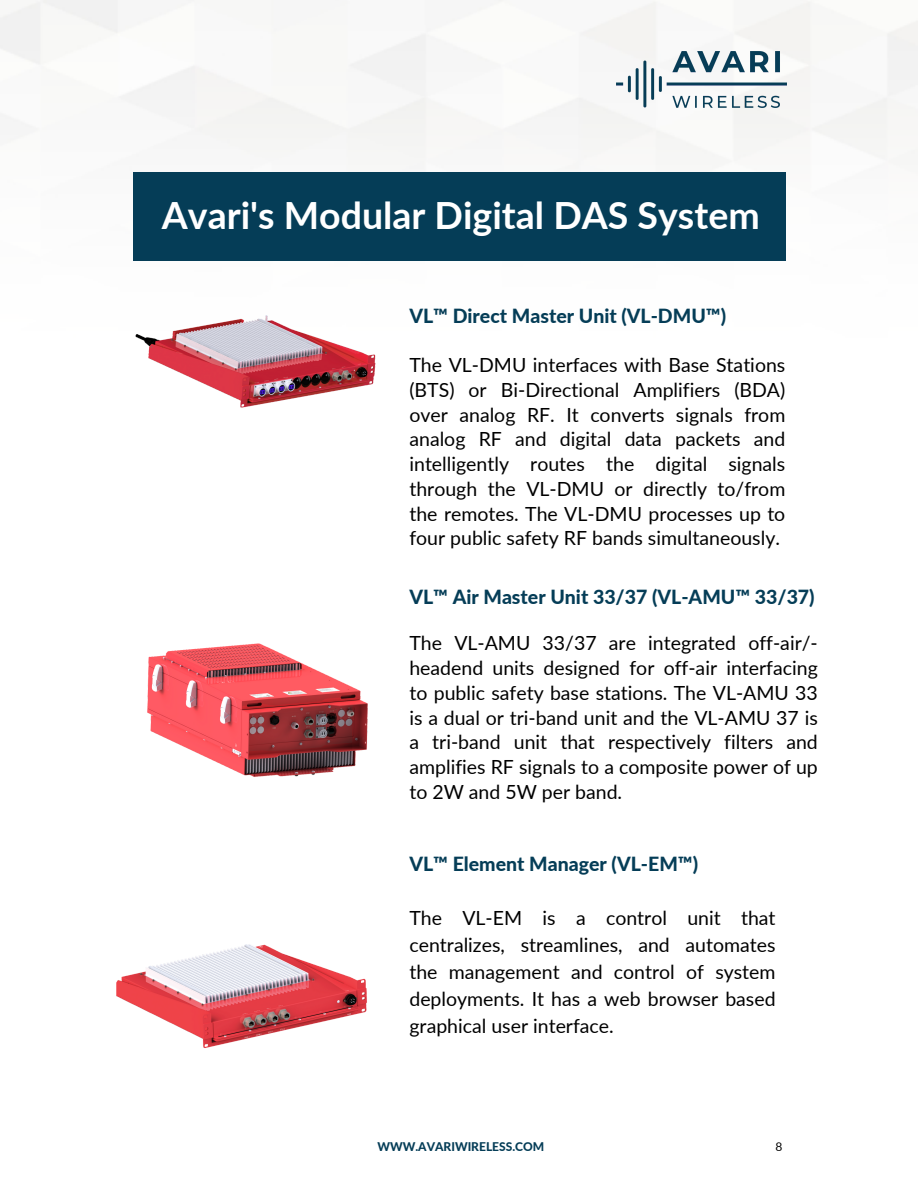
<style>
.page{position:relative;width:918px;height:1188px;background:#fff}
.page>*{position:absolute;margin:0;border:0;box-sizing:border-box;transform-origin:0 0}
.t1{font:700 37.5px "Lato";color:#fff}
.t2{font:19.5px/24.8px "Lato";color:#000;text-align:justify}
.t3{font:800 19.5px "Lato";color:#053d57}
.t4{font:800 12px "Lato";color:#053d57}
.t5{font:12px "Lato";color:#000}
</style>
<div class="page">
<img style="left:0;top:0;width:918px;height:261px">
<img style="left:617px;top:52px;width:169px;height:56px">
<img style="left:147px;top:643px;width:221px;height:134px">
<img style="left:116px;top:944px;width:251px;height:104px">
<img style="left:135px;top:315px;width:241px;height:93px">
<div style="left:134px;top:172px;width:652px;height:88px;background:#053d57"></div>
<p class="t1" style="left:162px;top:192px;width:599px">Avari's Modular Digital DAS System</p>
<p class="t3" style="left:409px;top:303px;width:318px">VL™ Direct Master Unit (VL-DMU™)</p>
<p class="t2" style="left:409px;top:352px;width:377px">The VL-DMU interfaces with Base Stations (BTS) or Bi-Directional Amplifiers (BDA) over analog RF. It converts signals from analog RF and digital data packets and intelligently routes the digital signals through the VL-DMU or directly to/from the remotes. The VL-DMU processes up to four public safety RF bands simultaneously.</p>
<p class="t3" style="left:409px;top:585px;width:407px">VL™ Air Master Unit 33/37 (VL-AMU™ 33/37)</p>
<p class="t2" style="left:409px;top:631px;width:410px">The VL-AMU 33/37 are integrated off-air/- headend units designed for off-air interfacing to public safety base stations. The VL-AMU 33 is a dual or tri-band unit and the VL-AMU 37 is a tri-band unit that respectively filters and amplifies RF signals to a composite power of up to 2W and 5W per band.</p>
<p class="t3" style="left:409px;top:852px;width:290px">VL™ Element Manager (VL-EM™)</p>
<p class="t2" style="left:409px;top:904px;width:368px;line-height:27px">The VL-EM is a control unit that centralizes, streamlines, and automates the management and control of system deployments. It has a web browser based graphical user interface.</p>
<p class="t4" style="left:377px;top:1139px;width:168px">WWW.AVARIWIRELESS.COM</p>
<p class="t5" style="left:776px;top:1139px;width:8px">8</p>
</div>
